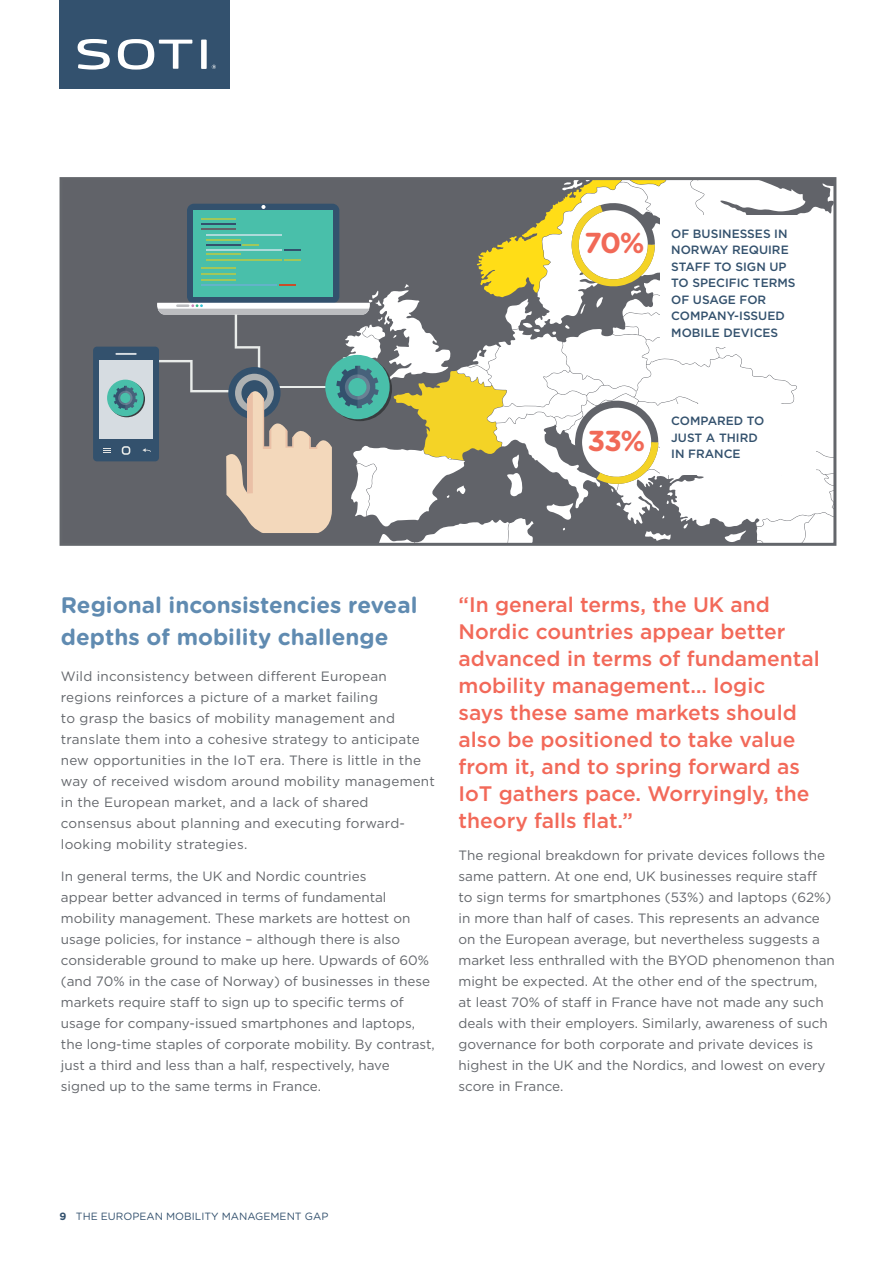
<style>
.page{position:relative;width:893px;height:1263px;background:#fff}
.page>*{position:absolute;margin:0;border:0;box-sizing:border-box;transform-origin:0 0}
.t1{font:700 28.8px "Gotham Rounded";color:#f16957}
.t2{font:700 22.5px/31.5px "Gotham Rounded";color:#608bb1}
.t3{font:500 21px/27px "Gotham";color:#f26959}
.t4{font:13.5px/21px "Gotham";color:#63666b}
.t5{font:500 12px/16.5px "Gotham";color:#33516d}
.t6{font:10.5px "Gotham Rounded";color:#33516e}
.s1{font-weight:700}
</style>
<div class="page">
<div style="left:60px;top:0;width:170px;height:88px;background:#33516e"></div>
<svg style="left:118px;top:39px;width:74px;height:31px"></svg>
<div style="left:201px;top:40px;width:6px;height:29px;background:#fff"></div>
<svg style="left:77px;top:39px;width:33px;height:31px"></svg>
<svg style="left:212px;top:65px;width:4px;height:4px"></svg>
<div style="left:61px;top:180px;width:774px;height:364px;background:#616369"></div>
<div style="left:93px;top:347px;width:66px;height:114px;background:#33516d;border-radius:4px"></div>
<div style="left:99px;top:360px;width:54px;height:79px;background:#d6dce1"></div>
<svg style="left:103px;top:181px;width:729px;height:361px"></svg>
<div style="left:660px;top:215px;width:155px;height:132px;background:#fff"></div>
<div style="left:660px;top:404px;width:155px;height:71px;background:#fff"></div>
<div style="left:60px;top:177px;width:776px;height:369px;border:3px solid #63666b"></div>
<h1 class="t1" style="left:584px;top:222px;width:62px">70%</h1>
<p class="t5" style="left:671px;top:225px;width:126px">OF BUSINESSES IN<br>NORWAY REQUIRE<br>STAFF TO SIGN UP<br>TO SPECIFIC TERMS<br>OF USAGE FOR<br>COMPANY-ISSUED<br>MOBILE DEVICES</p>
<h1 class="t1" style="left:588px;top:419px;width:59px">33%</h1>
<p class="t5" style="left:671px;top:412px;width:95px">COMPARED TO<br>JUST A THIRD<br>IN FRANCE</p>
<h2 class="t2" style="left:61px;top:589px;width:358px">Regional inconsistencies reveal depths of mobility challenge</h2>
<p class="t4" style="left:61px;top:666px;width:375px">Wild inconsistency between different European regions reinforces a picture of a market failing<br>to grasp the basics of mobility management and translate them into a cohesive strategy to anticipate new opportunities in the IoT era. There is little in the way of received wisdom around mobility management in the European market, and a lack of shared consensus about planning and executing forward&shy;looking mobility strategies.</p>
<p class="t4" style="left:61px;top:865px;width:375px">In general terms, the UK and Nordic countries<br>appear better advanced in terms of fundamental mobility management. These markets are hottest on usage policies, for instance – although there is also considerable ground to make up here. Upwards of 60% (and 70% in the case of Norway) of businesses in these markets require staff to sign up to specific terms of usage for company-issued smartphones and laptops, the long-time staples of corporate mobility. By contrast, just a third and less than a half, respectively, have signed up to the same terms in France.</p>
<p class="t3" style="left:458px;top:591px;width:363px">“In general terms, the UK and<br>Nordic countries appear better advanced in terms of fundamental mobility management… logic<br>says these same markets should also be positioned to take value from it, and to spring forward as<br>IoT gathers pace. Worryingly, the theory falls flat.”</p>
<p class="t4" style="left:458px;top:844px;width:378px">The regional breakdown for private devices follows the same pattern. At one end, UK businesses require staff<br>to sign terms for smartphones (53%) and laptops (62%) in more than half of cases. This represents an advance on the European average, but nevertheless suggests a market less enthralled with the BYOD phenomenon than might be expected. At the other end of the spectrum,<br>at least 70% of staff in France have not made any such deals with their employers. Similarly, awareness of such governance for both corporate and private devices is highest in the UK and the Nordics, and lowest on every score in France.</p>
<p class="t6" style="left:60px;top:1209px;width:270px"><span class="s1">9</span> THE EUROPEAN MOBILITY MANAGEMENT GAP</p>
</div>
